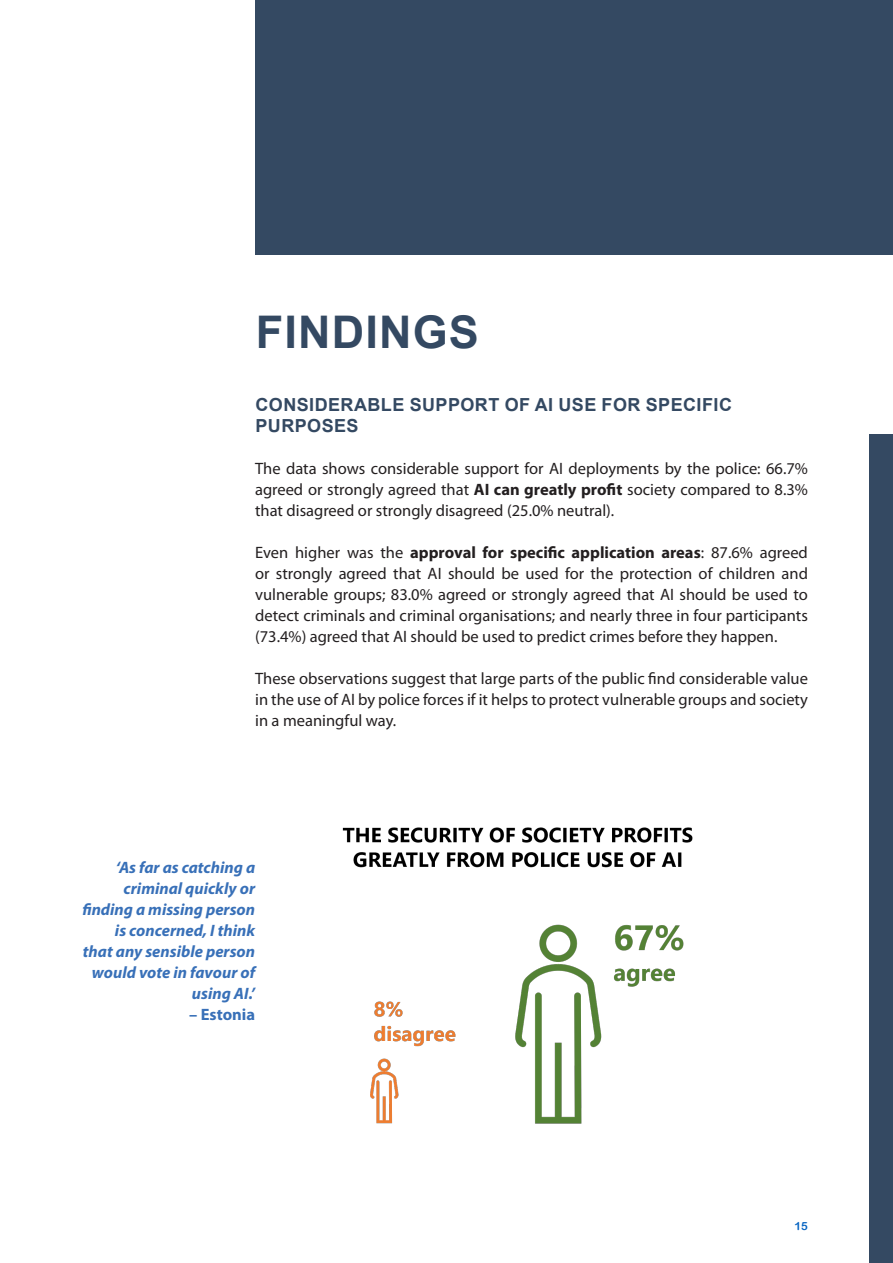
<style>
.page{position:relative;width:893px;height:1263px;background:#fff}
.page>*{position:absolute;margin:0;border:0;box-sizing:border-box;transform-origin:0 0}
.title_1{font:700 45px "Arial";letter-spacing:.025em;color:#344962}
.title_2{font:700 18px/21px "Arial";letter-spacing:.025em;color:#344962}
.Normal{font:16.5px/21px "Myriad Pro";color:#231f20;text-align:justify}
.TOC_Heading{font:italic 700 16.5px/21px "Myriad Pro";color:#3870b8;text-align:right}
.TOC_Heading-2{font:700 16.5px "Myriad Pro";color:#3870b8}
.t1{font:11.25px "Arial Rounded MT Bold";color:#0563c1}
.s1{font-weight:700}
</style>
<div class="page">
<div style="left:255px;top:0;width:638px;height:255px;background:#344962"></div>
<div style="left:870px;top:434px;width:23px;height:829px;background:#344962"></div>
<img style="left:342px;top:827px;width:351px;height:297px">
<p class="title_1" style="left:256px;top:300px;width:224px">FINDINGS</p>
<h2 class="title_2" style="left:255px;top:394px;width:478px">CONSIDERABLE SUPPORT OF AI USE FOR SPECIFIC<br>PURPOSES</h2>
<p class="Normal" style="left:255px;top:458px;width:554px">The data shows considerable support for AI deployments by the police: 66.7% agreed or strongly agreed that <span class="s1">AI can greatly profit</span> society compared to 8.3% that disagreed or strongly disagreed (25.0% neutral).</p>
<p class="Normal" style="left:255px;top:542px;width:554px">Even higher was the <span class="s1">approval for specific application areas</span>: 87.6% agreed or strongly agreed that AI should be used for the protection of children and vulnerable groups; 83.0% agreed or strongly agreed that AI should be used to detect criminals and criminal organisations; and nearly three in four participants (73.4%) agreed that AI should be used to predict crimes before they happen.</p>
<p class="Normal" style="left:255px;top:668px;width:554px">These observations suggest that large parts of the public find considerable value in the use of AI by police forces if it helps to protect vulnerable groups and society in a meaningful way.</p>
<p class="TOC_Heading" style="left:82px;top:856px;width:174px">‘As far as catching a criminal quickly or finding a missing person is concerned, I think that any sensible person would vote in favour of using AI.’</p>
<p class="TOC_Heading-2" style="left:189px;top:1004px;width:68px">– Estonia</p>
<p class="t1" style="left:795px;top:1219px;width:15px">15</p>
</div>
